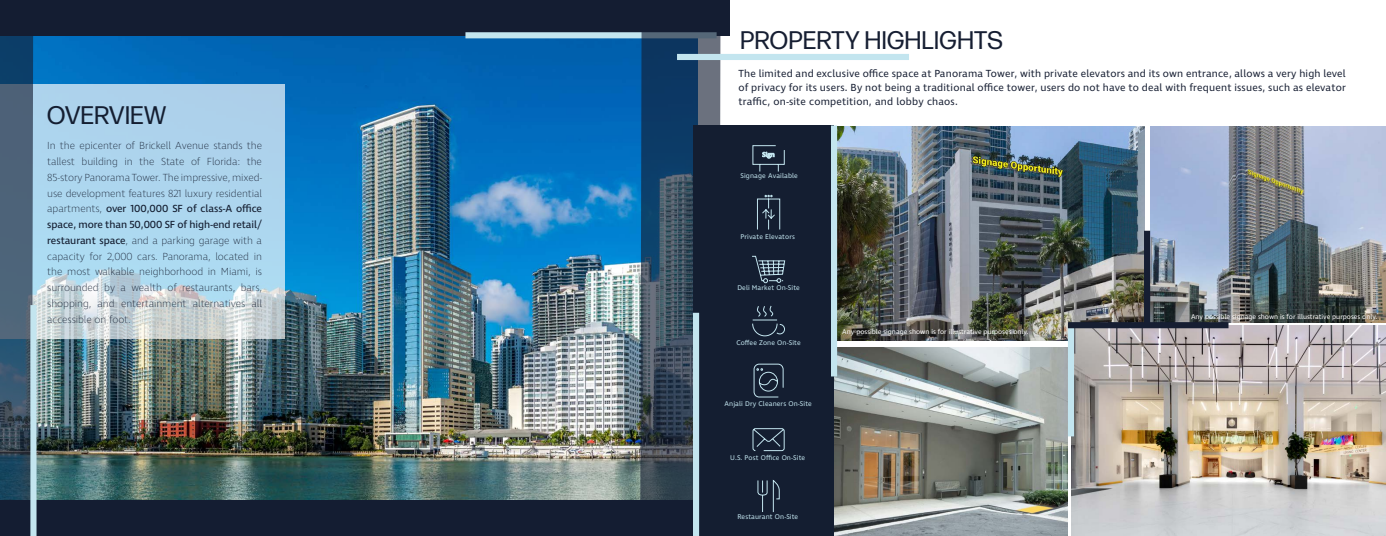
<style>
.page{position:relative;width:1386px;height:536px;background:#fff}
.page>*{position:absolute;margin:0;border:0;box-sizing:border-box;transform-origin:0 0}
.t1{font:25.38px "Forma DJR Deck";letter-spacing:.02em;color:#161e32}
.t2{font:25.38px "Forma DJR Deck";letter-spacing:.02em;color:#141e31}
.t3{font:200 10.5px/15.8px "Ingra";letter-spacing:-.005em;color:#141e31;text-align:justify}
.t4{font:10.5px/14px "Ingra";letter-spacing:.02em;color:#161e32;text-align:justify}
.t5{font:7px "Ingra";letter-spacing:.02em;color:#c3e5ef}
.t6{font:7px "Ingra";color:#fff}
.s1{font-weight:400}
</style>
<div class="page">
<img style="left:33px;top:35px;width:607px;height:465px">
<div style="left:0;top:0;width:729px;height:35px;background:#141d32"></div>
<div style="left:0;top:500px;width:775px;height:36px;background:#141d32"></div>
<svg style="left:33px;top:84px;width:252px;height:255px;background:#b3d5e9"></svg>
<svg style="left:0;top:35px;width:33px;height:465px;background:#3c576f"></svg>
<div style="left:30px;top:305px;width:7px;height:231px;background:#c3e5ef"></div>
<div style="left:465px;top:32px;width:252px;height:6px;background:#c3e5ef"></div>
<svg style="left:640px;top:32px;width:81px;height:468px;background:#304a62"></svg>
<img style="left:837px;top:126px;width:307px;height:214px">
<img style="left:1150px;top:126px;width:236px;height:196px">
<img style="left:833px;top:347px;width:235px;height:189px">
<div style="left:693px;top:125px;width:140px;height:411px;background:#141e31"></div>
<svg style="left:752px;top:255px;width:34px;height:28px"></svg>
<svg style="left:752px;top:145px;width:33px;height:27px"></svg>
<svg style="left:757px;top:194px;width:24px;height:36px"></svg>
<svg style="left:752px;top:305px;width:33px;height:31px"></svg>
<img style="left:1071px;top:326px;width:315px;height:210px">
<div style="left:1068px;top:326px;width:6px;height:110px;background:#c3e5ef"></div>
<div style="left:1068px;top:322px;width:160px;height:6px;background:#161e32"></div>
<div style="left:1144px;top:231px;width:6px;height:92px;background:#161e32"></div>
<div style="left:831px;top:125px;width:6px;height:251px;background:#c3e5ef"></div>
<svg style="left:752px;top:428px;width:33px;height:23px"></svg>
<svg style="left:757px;top:480px;width:23px;height:32px"></svg>
<svg style="left:753px;top:363px;width:31px;height:35px"></svg>
<div style="left:693px;top:312px;width:6px;height:224px;background:#c3e5ef"></div>
<div style="left:677px;top:54px;width:232px;height:6px;background:#c3e5ef"></div>
<h1 class="t2" style="left:47px;top:100px;width:120px">OVERVIEW</h1>
<p class="t3" style="left:47px;top:138px;width:216px">In the epicenter of Brickell Avenue stands the tallest building in the State of Florida: the 85-story Panorama Tower. The impressive, mixed&shy;use development features 821 luxury residential apartments, <span class="s1">over 100,000 SF of class-A office space, more than 50,000 SF of high-end retail/ restaurant space</span>, and a parking garage with a capacity for 2,000 cars. Panorama, located in the most walkable neighborhood in Miami, is surrounded by a wealth of restaurants, bars, shopping, and entertainment alternatives all accessible on foot.</p>
<h1 class="t1" style="left:740px;top:25px;width:264px">PROPERTY HIGHLIGHTS</h1>
<p class="t4" style="left:739px;top:66px;width:609px">The limited and exclusive office space at Panorama Tower, with private elevators and its own entrance, allows a very high level of privacy for its users. By not being a traditional office tower, users do not have to deal with frequent issues, such as elevator traffic, on-site competition, and lobby chaos.</p>
<p class="t5" style="left:740px;top:172px;width:59px">Signage Available</p>
<p class="t5" style="left:740px;top:232px;width:56px">Private Elevators</p>
<p class="t5" style="left:737px;top:283px;width:64px">Deli Market On-Site</p>
<p class="t5" style="left:736px;top:338px;width:66px">Coffee Zone On-Site</p>
<p class="t5" style="left:724px;top:399px;width:89px">Anjali Dry Cleaners On-Site</p>
<p class="t5" style="left:730px;top:453px;width:77px">U.S. Post Office On-Site</p>
<p class="t5" style="left:737px;top:511px;width:62px">Restaurant On-Site</p>
<p class="t6" style="left:842px;top:327px;width:188px">Any possible signage shown is for illustrative purposes only.</p>
<p class="t6" style="left:1191px;top:312px;width:188px">Any possible signage shown is for illustrative purposes only.</p>
</div>
